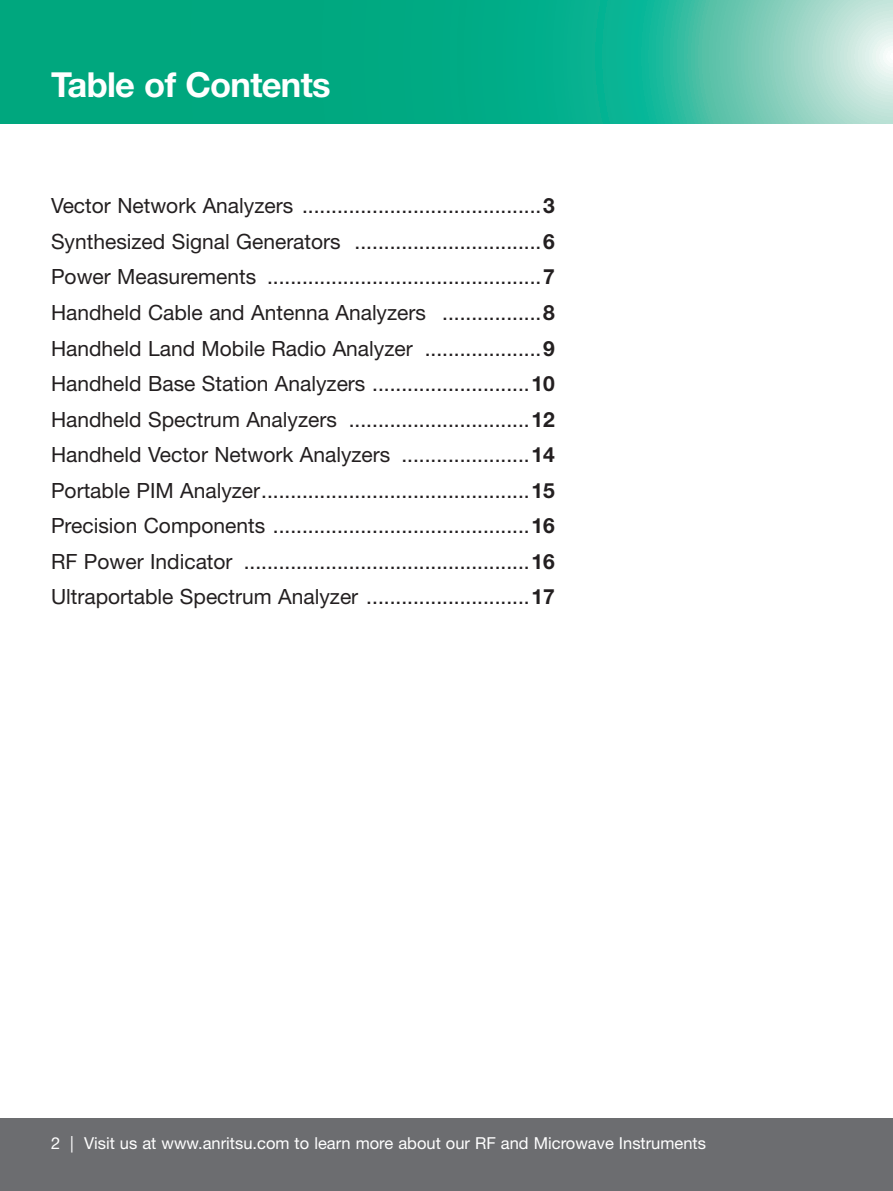
<style>
.page{position:relative;width:893px;height:1191px;background:#fff}
.page>*{position:absolute;margin:0;border:0;box-sizing:border-box;transform-origin:0 0}
.t1{font:700 34.5px "Helvetica Neue LT Std";letter-spacing:-.02em;color:#fff}
.t2{font:21px/35.5px "Helvetica Neue LT Std";color:#231f20;text-align:justify}
.t3{font:16.5px "Helvetica Neue LT Std";color:#fff}
.s1{font-weight:700}
</style>
<div class="page">
<svg style="left:0;top:0;width:893px;height:124px;background:#24b493"></svg>
<div style="left:0;top:1118px;width:893px;height:73px;background:#6c6d70"></div>
<h1 class="t1" style="left:51px;top:64px;width:281px">Table of Contents</h1>
<p class="t2" style="left:51px;top:188px;width:505px">Vector Network Analyzers .........................................<span class="s1">3<br></span>Synthesized Signal Generators ................................<span class="s1">6<br></span>Power Measurements ...............................................<span class="s1">7<br></span>Handheld Cable and Antenna Analyzers .................<span class="s1">8<br></span>Handheld Land Mobile Radio Analyzer ....................<span class="s1">9<br></span>Handheld Base Station Analyzers ...........................<span class="s1">10<br></span>Handheld Spectrum Analyzers ...............................<span class="s1">12<br></span>Handheld Vector Network Analyzers ......................<span class="s1">14<br></span>Portable PIM Analyzer ..............................................<span class="s1">15<br></span>Precision Components ............................................<span class="s1">16<br></span>RF Power Indicator .................................................<span class="s1">16<br></span>Ultraportable Spectrum Analyzer ............................<span class="s1">17</span></p>
<p class="t3" style="left:51px;top:1133px;width:656px">2 | Visit us at www.anritsu.com to learn more about our RF and Microwave Instruments</p>
</div>
